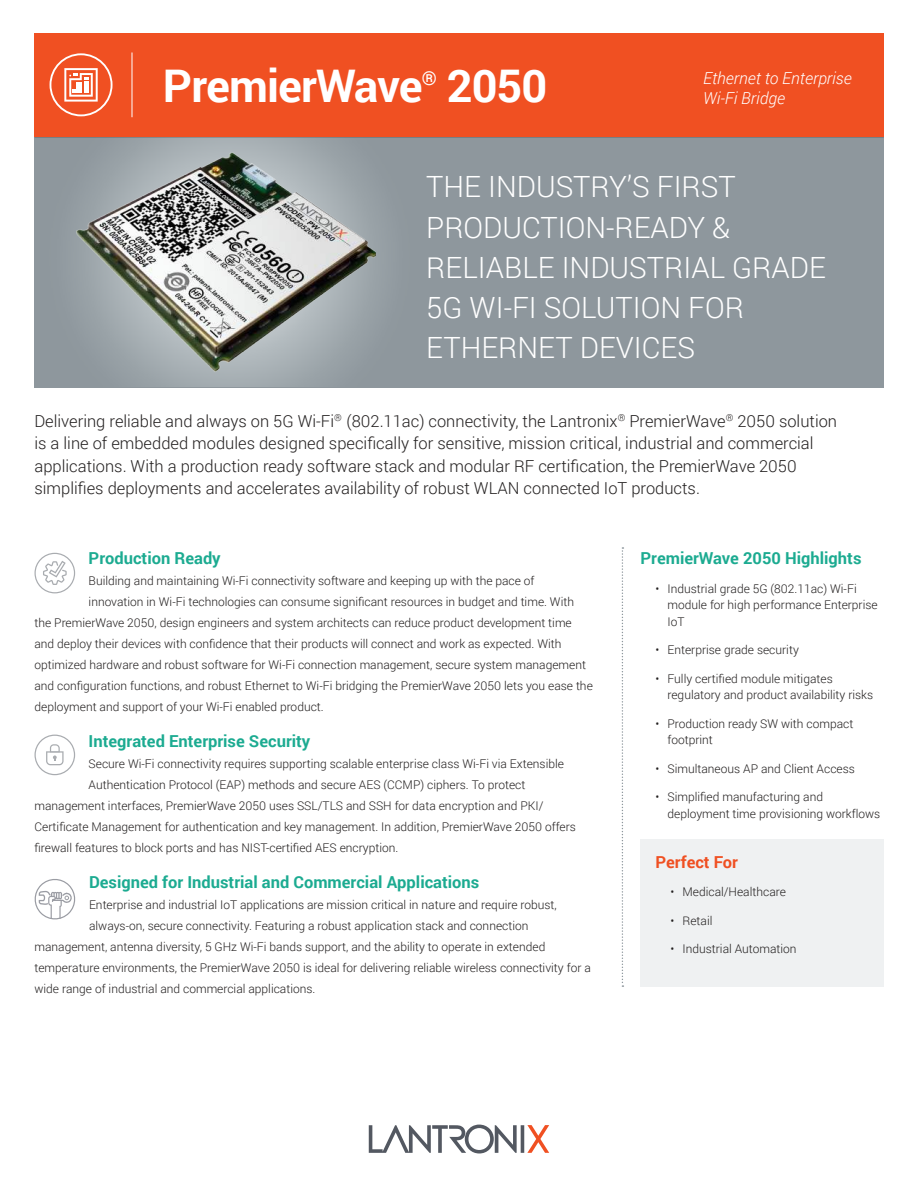
<style>
.page{position:relative;width:918px;height:1188px;background:#fff}
.page>*{position:absolute;margin:0;border:0;box-sizing:border-box;transform-origin:0 0}
.t1{font:700 45px "Roboto";letter-spacing:-.02em;color:#fff}
.t2{font:300 29.25px/40.2px "Roboto";color:#fff}
.t3{font:700 19.2px "Roboto";color:#fff}
.t4{font:300 16.5px/22.5px "Roboto";color:#221f1f}
.t5{font:700 16.5px "Roboto";color:#1cab91}
.t6{font:italic 300 16.5px "Roboto";color:#fff}
.t7{font:700 16.5px "Roboto";color:#f05022}
.t8{font:300 12px/16.5px "Roboto";color:#221f1f}
</style>
<div class="page">
<svg style="left:369px;top:1125px;width:180px;height:28px"></svg>
<div style="left:641px;top:840px;width:243px;height:147px;background:#eff1f2"></div>
<div style="left:35px;top:131px;width:849px;height:257px;background:#8e979d"></div>
<img style="left:34px;top:138px;width:344px;height:249px">
<img style="left:72px;top:150px;width:304px;height:228px">
<svg style="left:622px;top:547px;width:1px;height:440px"></svg>
<div style="left:35px;top:33px;width:849px;height:104px;background:#f05022"></div>
<hr style="left:132px;top:52px;width:1px;height:65px;background:#fff">
<svg style="left:50px;top:53px;width:63px;height:63px"></svg>
<svg style="left:34px;top:735px;width:41px;height:40px"></svg>
<svg style="left:34px;top:553px;width:41px;height:40px"></svg>
<svg style="left:34px;top:879px;width:42px;height:41px"></svg>
<h1 class="t1" style="left:163px;top:68px;width:261px">PremierWave</h1>
<h3 class="t3" style="left:422px;top:71px;width:17px">®</h3>
<h1 class="t1" style="left:447px;top:68px;width:102px">2050</h1>
<h3 class="t6" style="left:703px;top:72px;width:150px">Ethernet to Enterprise</h3>
<h3 class="t6" style="left:703px;top:92px;width:83px">Wi-Fi Bridge</h3>
<h2 class="t2" style="left:426px;top:166px;width:401px">THE INDUSTRY’S FIRST<br>PRODUCTION-READY &amp;<br>RELIABLE INDUSTRIAL GRADE<br>5G WI-FI SOLUTION FOR<br>ETHERNET DEVICES</h2>
<p class="t4" style="left:34px;top:411px;width:804px">Delivering reliable and always on 5G Wi-Fi<sup>®</sup> (802.11ac) connectivity, the Lantronix<sup>®</sup> PremierWave<sup>®</sup> 2050 solution is a line of embedded modules designed speci昀椀cally for sensitive, mission critical, industrial and commercial applications. With a production ready software stack and modular RF certi昀椀cation, the PremierWave 2050 simpli昀椀es deployments and accelerates availability of robust WLAN connected IoT products.</p>
<h3 class="t5" style="left:89px;top:552px;width:134px">Production Ready</h3>
<p class="t8" style="left:89px;top:574px;width:447px">Building and maintaining Wi-Fi connectivity software and keeping up with the pace of</p>
<p class="t8" style="left:89px;top:593px;width:487px">innovation in Wi-Fi technologies can consume signi昀椀cant resources in budget and time. With</p>
<p class="t8" style="left:34px;top:616px;width:539px">the PremierWave 2050, design engineers and system architects can reduce product development time</p>
<p class="t8" style="left:34px;top:635px;width:529px">and deploy their devices with con昀椀dence that their products will connect and work as expected. With</p>
<p class="t8" style="left:34px;top:658px;width:553px">optimized hardware and robust software for Wi-Fi connection management, secure system management</p>
<p class="t8" style="left:34px;top:677px;width:560px">and con昀椀guration functions, and robust Ethernet to Wi-Fi bridging the PremierWave 2050 lets you ease the</p>
<p class="t8" style="left:34px;top:700px;width:291px">deployment and support of your Wi-Fi enabled product.</p>
<h3 class="t5" style="left:89px;top:735px;width:223px">Integrated Enterprise Security</h3>
<p class="t8" style="left:89px;top:755px;width:477px">Secure Wi-Fi connectivity requires supporting scalable enterprise class Wi-Fi via Extensible</p>
<p class="t8" style="left:89px;top:778px;width:438px">Authentication Protocol (EAP) methods and secure AES (CCMP) ciphers. To protect</p>
<p class="t8" style="left:34px;top:799px;width:510px">management interfaces, PremierWave 2050 uses SSL/TLS and SSH for data encryption and PKI/</p>
<p class="t8" style="left:34px;top:818px;width:543px">Certi昀椀cate Management for authentication and key management. In addition, PremierWave 2050 offers</p>
<p class="t8" style="left:34px;top:839px;width:365px">昀椀rewall features to block ports and has NIST-certi昀椀ed AES encryption.</p>
<h3 class="t5" style="left:89px;top:876px;width:392px">Designed for Industrial and Commercial Applications</h3>
<p class="t8" style="left:89px;top:898px;width:469px">Enterprise and industrial IoT applications are mission critical in nature and require robust,</p>
<p class="t8" style="left:89px;top:919px;width:441px">always-on, secure connectivity. Featuring a robust application stack and connection</p>
<p class="t8" style="left:34px;top:938px;width:512px">management, antenna diversity, 5 GHz Wi-Fi bands support, and the ability to operate in extended</p>
<p class="t8" style="left:34px;top:961px;width:558px">temperature environments, the PremierWave 2050 is ideal for delivering reliable wireless connectivity for a</p>
<p class="t8" style="left:34px;top:982px;width:282px">wide range of industrial and commercial applications.</p>
<h3 class="t5" style="left:640px;top:552px;width:223px">PremierWave 2050 Highlights</h3>
<p class="t8" style="left:668px;top:581px;width:212px;text-indent:-12px">• Industrial grade 5G (802.11ac) Wi-Fi module for high performance Enterprise<br>IoT</p>
<p class="t8" style="left:656px;top:643px;width:145px">• Enterprise grade security</p>
<p class="t8" style="left:668px;top:671px;width:207px;text-indent:-12px">• Fully certi昀椀ed module mitigates regulatory and product availability risks</p>
<p class="t8" style="left:668px;top:716px;width:187px;text-indent:-12px">• Production ready SW with compact footprint</p>
<p class="t8" style="left:656px;top:761px;width:201px">• Simultaneous AP and Client Access</p>
<p class="t8" style="left:668px;top:790px;width:214px;text-indent:-12px">• Simpli昀椀ed manufacturing and deployment time provisioning workflows</p>
<h3 class="t7" style="left:656px;top:855px;width:84px">Perfect For</h3>
<p class="t8" style="left:670px;top:884px;width:117px">• Medical/Healthcare</p>
<p class="t8" style="left:670px;top:913px;width:43px">• Retail</p>
<p class="t8" style="left:670px;top:941px;width:128px">• Industrial Automation</p>
</div>
